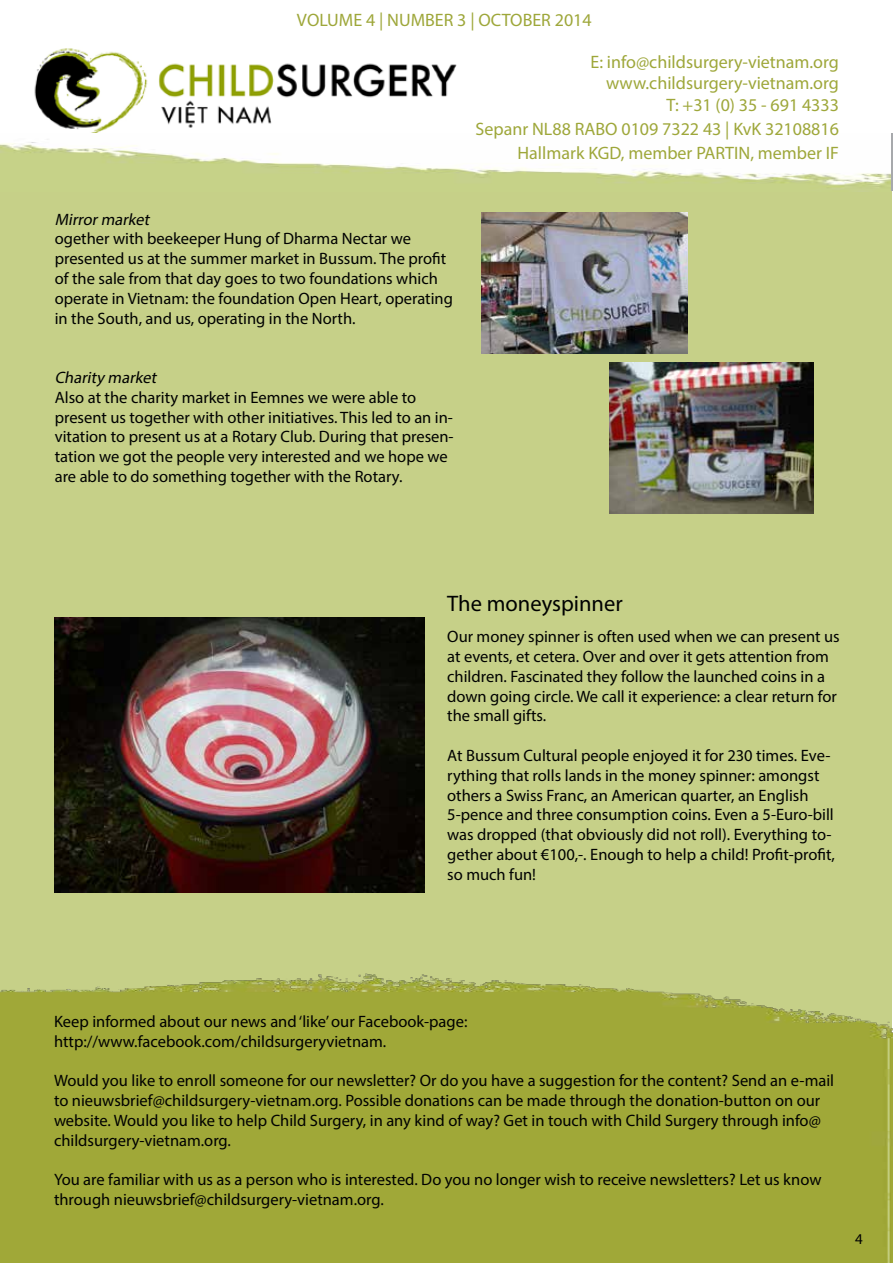
<style>
.page{position:relative;width:893px;height:1263px;background:#fff}
.page>*{position:absolute;margin:0;border:0;box-sizing:border-box;transform-origin:0 0}
.t1{font:22.5px "Myriad Pro";color:#000101}
.t2{font:18px/21.6px "Myriad Pro";color:#9ea73a;text-align:right}
.t3{font:16.5px/19.8px "Myriad Pro";color:#000101}
.t4{font:italic 16.5px "Myriad Pro";color:#000101}
.t5{font:15px "Myriad Pro";color:#000101}
</style>
<div class="page">
<div style="left:0;top:185px;width:892px;height:1078px;background:#c6d088"></div>
<img style="left:34px;top:48px;width:423px;height:85px">
<img style="left:1px;top:973px;width:892px;height:290px">
<img style="left:0;top:142px;width:891px;height:45px">
<img style="left:55px;top:617px;width:370px;height:276px">
<img style="left:482px;top:212px;width:205px;height:141px">
<img style="left:609px;top:363px;width:205px;height:150px">
<p class="t2" style="left:297px;top:9px;width:296px">VOLUME 4 | NUMBER 3 | OCTOBER 2014</p>
<p class="t4" style="left:55px;top:209px;width:100px">Mirrormarket</p>
<p class="t3" style="left:55px;top:229px;width:400px">ogether with beekeeper Hung of Dharma Nectar we presented us at the summer market in Bussum. The profit of the sale from that day goes to two foundations which operate in Vietnam: the foundation Open Heart, operating in the South, and us, operating in the North.</p>
<p class="t4" style="left:55px;top:367px;width:107px">Charity market</p>
<p class="t3" style="left:55px;top:387px;width:400px">Also at the charity market in Eemnes we were able to present us together with other initiatives. This led to an in&shy;vitation to present us at a Rotary Club. During that presen&shy;tation we got the people very interested and we hope we are able to do something together with the Rotary.</p>
<p class="t2" style="left:590px;top:50px;width:250px">E: info@childsurgery-vietnam.org www.childsurgery-vietnam.org<br>T: +31 (0) 35 - 691 4333</p>
<p class="t2" style="left:475px;top:116px;width:365px;line-height:24px">Sepanr NL88 RABO 0109 7322 43 | KvK 32108816<br>Hallmark KGD, member PARTIN, member IF</p>
<h1 class="t1" style="left:447px;top:589px;width:177px">The moneyspinner</h1>
<p class="t3" style="left:447px;top:626px;width:394px">Our money spinner is often used when we can present us at events, et cetera. Over and over it gets attention from children. Fascinated they follow the launched coins in a down going circle. We call it experience: a clear return for the small gifts.</p>
<p class="t3" style="left:447px;top:745px;width:389px">At Bussum Cultural people enjoyed it for 230 times. Eve&shy;rything that rolls lands in the money spinner: amongst others a Swiss Franc, an American quarter, an English 5-pence and three consumption coins. Even a 5-Euro-bill was dropped (that obviously did not roll). Everything to&shy;gether about €100,-. Enough to help a child! Profit-profit, so much fun!</p>
<p class="t3" style="left:54px;top:1011px;width:415px">Keep informed about our news and ‘like’ our Facebook-page: http://www.facebook.com/childsurgeryvietnam.</p>
<p class="t3" style="left:54px;top:1071px;width:782px">Would you like to enroll someone for our newsletter? Or do you have a suggestion for the content? Send an e-mail to nieuwsbrief@childsurgery-vietnam.org. Possible donations can be made through the donation-button on our website. Would you like to help Child Surgery, in any kind of way? Get in touch with Child Surgery through info@ childsurgery-vietnam.org.</p>
<p class="t3" style="left:54px;top:1170px;width:769px">You are familiar with us as a person who is interested. Do you no longer wish to receive newsletters? Let us know through nieuwsbrief@childsurgery-vietnam.org.</p>
<p class="t5" style="left:855px;top:1230px;width:9px">4</p>
</div>
